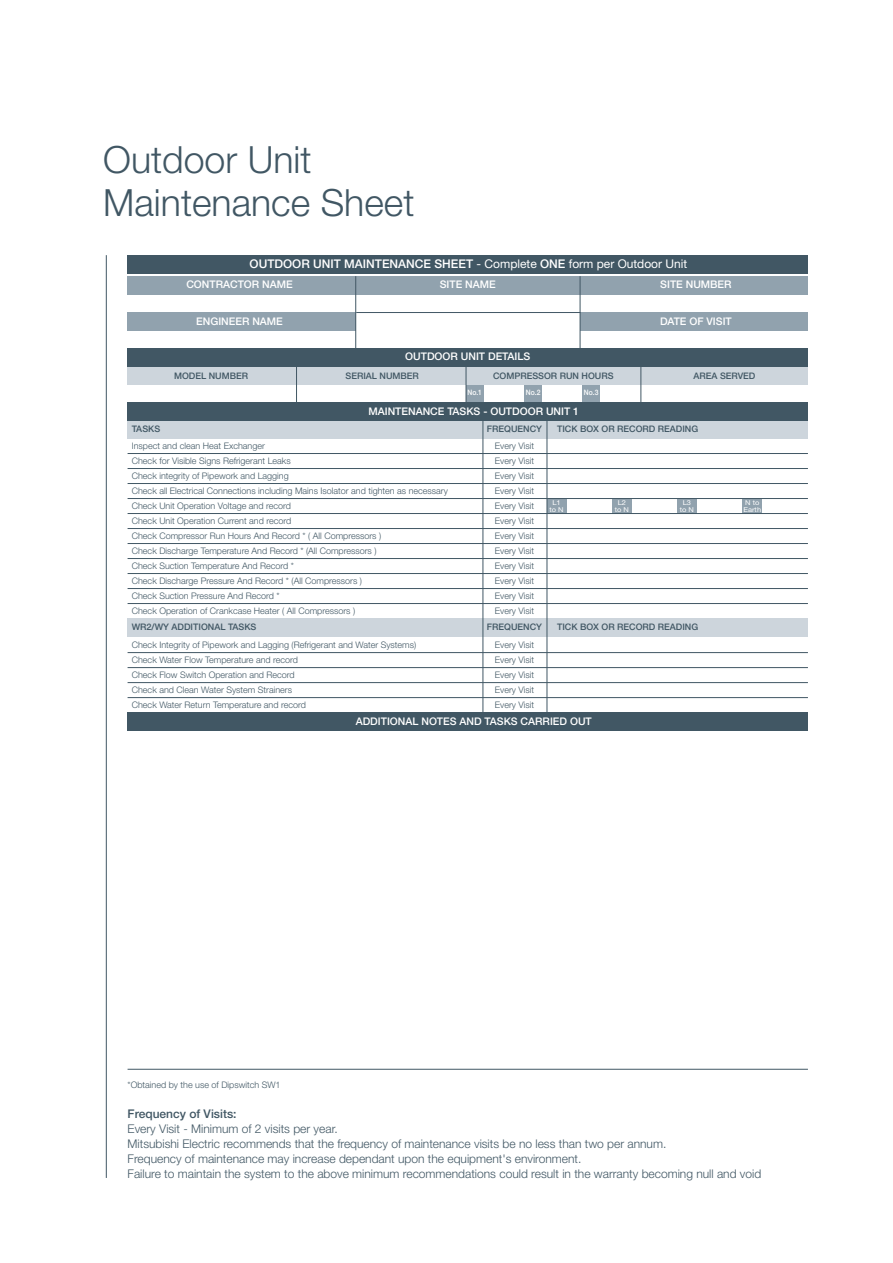
<style>
.page{position:relative;width:893px;height:1263px;background:#fff}
.page>*{position:absolute;margin:0;border:0;box-sizing:border-box;transform-origin:0 0}
.t1{font:300 37.5px/43.5px "Helvetica Neue";color:#415764}
.t2{font:300 12px/15px "Helvetica Neue";color:#415764}
.t3{font:500 12px "Helvetica Neue";color:#fff}
.t4{font:500 12px "Helvetica Neue";color:#415764}
.t5{font:500 10.5px "Helvetica Neue";color:#fff}
.t6{font:300 9px "Helvetica Neue";color:#415764}
.t7{font:500 9px "Helvetica Neue";color:#415764}
.t8{font:500 7.5px "Helvetica Neue";color:#fff;scale:.9 1}
.t9{font:6.75px/6.8px "Helvetica Neue";color:#fff;text-align:center;scale:1.11 1}
.s1{font-weight:400}
</style>
<div class="page">
<div style="left:547px;top:499px;width:19px;height:14px;background:#91a2ae"></div>
<div style="left:612px;top:499px;width:19px;height:14px;background:#91a2ae"></div>
<div style="left:677px;top:499px;width:20px;height:14px;background:#91a2ae"></div>
<div style="left:743px;top:499px;width:19px;height:14px;background:#91a2ae"></div>
<div style="left:466px;top:384px;width:17px;height:19px;background:#91a2ae"></div>
<div style="left:525px;top:384px;width:17px;height:19px;background:#91a2ae"></div>
<div style="left:583px;top:384px;width:17px;height:19px;background:#91a2ae"></div>
<hr style="left:106px;top:255px;width:1px;height:923px;background:#415764">
<div style="left:128px;top:420px;width:680px;height:18px;background:#cdd5dc"></div>
<div style="left:128px;top:618px;width:680px;height:18px;background:#cdd5dc"></div>
<hr style="left:483px;top:419px;width:1px;height:299px;background:#415764">
<hr style="left:547px;top:419px;width:1px;height:297px;background:#415764">
<div style="left:128px;top:255px;width:680px;height:18px;background:#415764"></div>
<div style="left:128px;top:276px;width:680px;height:18px;background:#91a2ae"></div>
<div style="left:580px;top:312px;width:228px;height:18px;background:#91a2ae"></div>
<div style="left:128px;top:312px;width:228px;height:18px;background:#91a2ae"></div>
<div style="left:128px;top:366px;width:680px;height:18px;background:#cdd5dc"></div>
<hr style="left:128px;top:468px;width:680px;height:1px;background:#415764">
<hr style="left:128px;top:483px;width:680px;height:1px;background:#415764">
<hr style="left:128px;top:498px;width:680px;height:1px;background:#415764">
<hr style="left:128px;top:513px;width:680px;height:1px;background:#415764">
<hr style="left:128px;top:528px;width:680px;height:1px;background:#415764">
<hr style="left:128px;top:543px;width:680px;height:1px;background:#415764">
<hr style="left:128px;top:558px;width:680px;height:1px;background:#415764">
<hr style="left:128px;top:573px;width:680px;height:1px;background:#415764">
<hr style="left:128px;top:588px;width:680px;height:1px;background:#415764">
<hr style="left:128px;top:603px;width:680px;height:1px;background:#415764">
<hr style="left:355px;top:276px;width:1px;height:74px;background:#415764">
<hr style="left:580px;top:276px;width:1px;height:74px;background:#415764">
<hr style="left:296px;top:365px;width:1px;height:43px;background:#415764">
<hr style="left:466px;top:365px;width:1px;height:43px;background:#415764">
<hr style="left:640px;top:365px;width:1px;height:43px;background:#415764">
<hr style="left:356px;top:312px;width:224px;height:1px;background:#415764">
<div style="left:128px;top:348px;width:680px;height:18px;background:#415764"></div>
<div style="left:128px;top:402px;width:680px;height:18px;background:#415764"></div>
<hr style="left:128px;top:1069px;width:680px;height:1px;background:#415764">
<div style="left:128px;top:712px;width:680px;height:18px;background:#415764"></div>
<hr style="left:128px;top:453px;width:680px;height:1px;background:#415764">
<hr style="left:128px;top:652px;width:680px;height:1px;background:#415764">
<hr style="left:128px;top:667px;width:680px;height:1px;background:#415764">
<hr style="left:128px;top:682px;width:680px;height:1px;background:#415764">
<hr style="left:128px;top:697px;width:680px;height:1px;background:#415764">
<h1 class="t1" style="left:103px;top:136px;width:313px">Outdoor Unit<br>Maintenance Sheet</h1>
<h2 class="t3" style="left:250px;top:254px;width:439px">OUTDOOR UNIT MAINTENANCE SHEET <span class="s1">- Complete</span> ONE <span class="s1">form per Outdoor Unit</span></h2>
<p class="t5" style="left:186px;top:276px;width:108px">CONTRACTOR NAME</p>
<p class="t5" style="left:440px;top:276px;width:58px">SITE NAME</p>
<p class="t5" style="left:660px;top:276px;width:73px">SITE NUMBER</p>
<p class="t5" style="left:196px;top:313px;width:88px">ENGINEER NAME</p>
<p class="t5" style="left:660px;top:313px;width:73px">DATE OF VISIT</p>
<p class="t5" style="left:405px;top:348px;width:127px">OUTDOOR UNIT DETAILS</p>
<p class="t7" style="left:174px;top:369px;width:76px">MODEL NUMBER</p>
<p class="t7" style="left:345px;top:369px;width:75px">SERIAL NUMBER</p>
<p class="t7" style="left:493px;top:369px;width:122px">COMPRESSOR RUN HOURS</p>
<p class="t7" style="left:694px;top:369px;width:63px">AREA SERVED</p>
<p class="t8" style="left:467px;top:386px;width:18px">No.1</p>
<p class="t8" style="left:526px;top:386px;width:18px">No.2</p>
<p class="t8" style="left:584px;top:386px;width:18px">No.3</p>
<p class="t5" style="left:368px;top:402px;width:212px">MAINTENANCE TASKS - OUTDOOR UNIT 1</p>
<p class="t7" style="left:132px;top:422px;width:30px">TASKS</p>
<p class="t7" style="left:487px;top:422px;width:57px">FREQUENCY</p>
<p class="t7" style="left:557px;top:422px;width:143px">TICK BOX OR RECORD READING</p>
<p class="t6" style="left:132px;top:439px;width:135px">Inspect and clean Heat Exchanger</p>
<p class="t6" style="left:495px;top:439px;width:41px">Every Visit</p>
<p class="t6" style="left:132px;top:454px;width:160px">Check for Visible Signs Refrigerant Leaks</p>
<p class="t6" style="left:495px;top:454px;width:41px">Every Visit</p>
<p class="t6" style="left:132px;top:469px;width:158px">Check integrity of Pipework and Lagging</p>
<p class="t6" style="left:495px;top:469px;width:41px">Every Visit</p>
<p class="t6" style="left:132px;top:484px;width:318px">Check all Electrical Connections including Mains Isolator and tighten as necessary</p>
<p class="t6" style="left:495px;top:484px;width:41px">Every Visit</p>
<p class="t6" style="left:132px;top:499px;width:161px">Check Unit Operation Voltage and record</p>
<p class="t6" style="left:495px;top:499px;width:41px">Every Visit</p>
<p class="t6" style="left:132px;top:514px;width:161px">Check Unit Operation Current and record</p>
<p class="t6" style="left:495px;top:514px;width:41px">Every Visit</p>
<p class="t6" style="left:132px;top:529px;width:251px">Check Compressor Run Hours And Record * ( All Compressors )</p>
<p class="t6" style="left:495px;top:529px;width:41px">Every Visit</p>
<p class="t6" style="left:132px;top:544px;width:246px">Check Discharge Temperature And Record * (All Compressors )</p>
<p class="t6" style="left:495px;top:544px;width:41px">Every Visit</p>
<p class="t6" style="left:132px;top:559px;width:164px">Check Suction Temperature And Record *</p>
<p class="t6" style="left:495px;top:559px;width:41px">Every Visit</p>
<p class="t6" style="left:132px;top:574px;width:232px">Check Discharge Pressure And Record * (All Compressors )</p>
<p class="t6" style="left:495px;top:574px;width:41px">Every Visit</p>
<p class="t6" style="left:132px;top:589px;width:149px">Check Suction Pressure And Record *</p>
<p class="t6" style="left:495px;top:589px;width:41px">Every Visit</p>
<p class="t6" style="left:132px;top:604px;width:225px">Check Operation of Crankcase Heater ( All Compressors )</p>
<p class="t6" style="left:495px;top:604px;width:41px">Every Visit</p>
<p class="t6" style="left:132px;top:637px;width:286px">Check Integrity of Pipework and Lagging (Refrigerant and Water Systems)</p>
<p class="t6" style="left:495px;top:637px;width:41px">Every Visit</p>
<p class="t6" style="left:132px;top:652px;width:168px">Check Water Flow Temperature and record</p>
<p class="t6" style="left:495px;top:652px;width:41px">Every Visit</p>
<p class="t6" style="left:132px;top:667px;width:164px">Check Flow Switch Operation and Record</p>
<p class="t6" style="left:495px;top:667px;width:41px">Every Visit</p>
<p class="t6" style="left:132px;top:682px;width:162px">Check and Clean Water System Strainers</p>
<p class="t6" style="left:495px;top:682px;width:41px">Every Visit</p>
<p class="t6" style="left:132px;top:697px;width:176px">Check Water Return Temperature and record</p>
<p class="t6" style="left:495px;top:697px;width:41px">Every Visit</p>
<p class="t9" style="left:549px;top:499px;width:14px">L1 to N</p>
<p class="t9" style="left:615px;top:499px;width:14px">L2 to N</p>
<p class="t9" style="left:680px;top:499px;width:14px">L3 to N</p>
<p class="t9" style="left:743px;top:499px;width:17px;text-align:left">N to<br>Earth</p>
<p class="t7" style="left:132px;top:620px;width:126px">WR2/WY ADDITIONAL TASKS</p>
<p class="t7" style="left:487px;top:620px;width:57px">FREQUENCY</p>
<p class="t7" style="left:557px;top:620px;width:143px">TICK BOX OR RECORD READING</p>
<p class="t5" style="left:356px;top:713px;width:238px">ADDITIONAL NOTES AND TASKS CARRIED OUT</p>
<p class="t6" style="left:128px;top:1077px;width:155px">*Obtained by the use of Dipswitch SW1</p>
<h2 class="t4" style="left:128px;top:1104px;width:111px">Frequency of Visits:</h2>
<p class="t2" style="left:128px;top:1120px;width:635px">Every Visit - Minimum of 2 visits per year.<br>Mitsubishi Electric recommends that the frequency of maintenance visits be no less than two per annum.<br>Frequency of maintenance may increase dependant upon the equipment's environment.<br>Failure to maintain the system to the above minimum recommendations could result in the warranty becoming null and void</p>
</div>
